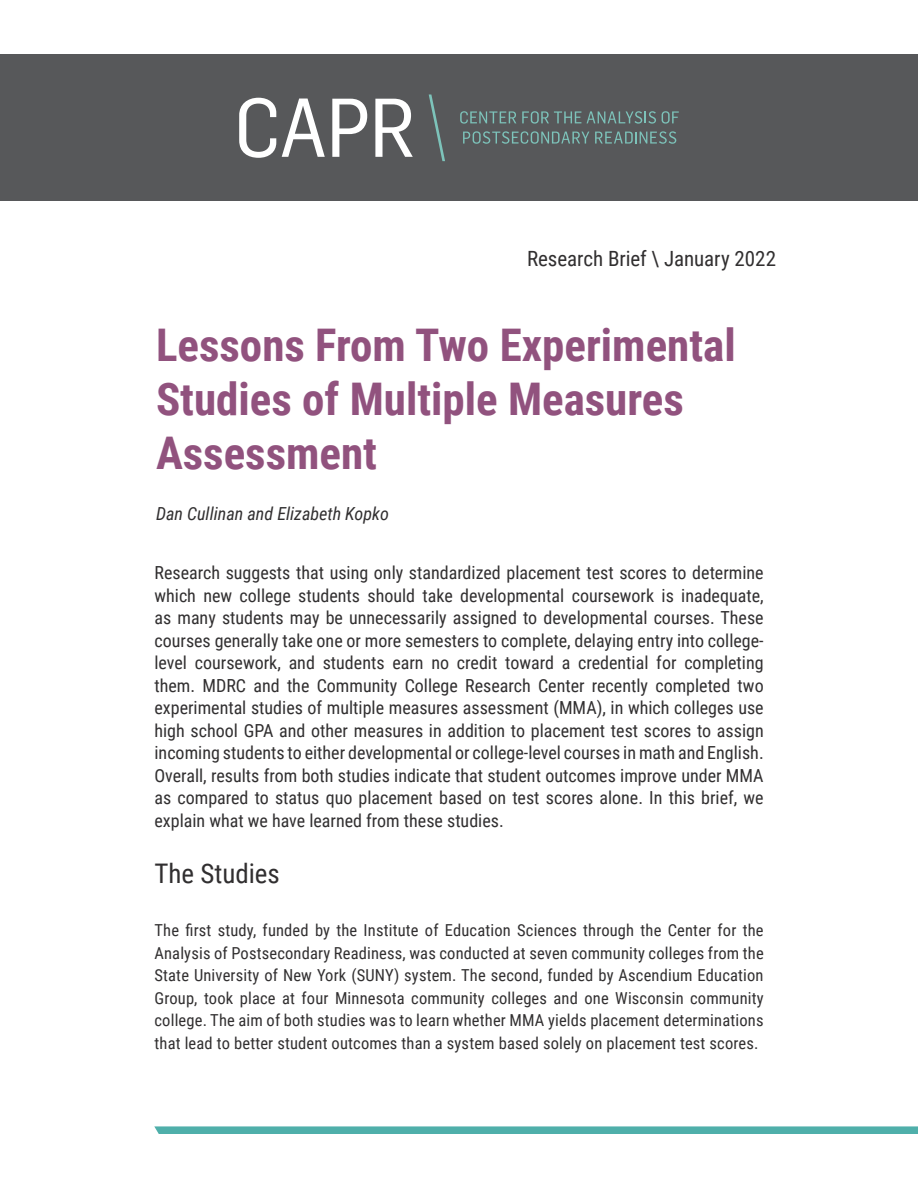
<style>
.page{position:relative;width:918px;height:1188px;background:#fff}
.page>*{position:absolute;margin:0;border:0;box-sizing:border-box;transform-origin:0 0}
.t1{font:700 45px/54px "Roboto Condensed";color:#91527e}
.t2{font:27px "Roboto Condensed";color:#312f30}
.t3{font:21px "Roboto Condensed";letter-spacing:-.005em;color:#312f30}
.t4{font:18px/22.5px "Roboto Condensed";color:#312f30;text-align:justify}
.t5{font:italic 18px "Roboto Condensed";color:#312f30}
.t6{font:16.5px/22.5px "Roboto Condensed";letter-spacing:.01em;color:#312f30;text-align:justify}
</style>
<div class="page">
<div style="left:0;top:55px;width:918px;height:146px;background:#57585a"></div>
<svg style="left:154px;top:1126px;width:764px;height:8px;background:#59b3ae"></svg>
<svg style="left:239px;top:98px;width:37px;height:60px"></svg>
<svg style="left:282px;top:99px;width:43px;height:58px"></svg>
<svg style="left:332px;top:99px;width:35px;height:58px"></svg>
<svg style="left:375px;top:99px;width:38px;height:58px"></svg>
<svg style="left:460px;top:111px;width:56px;height:13px"></svg>
<svg style="left:522px;top:111px;width:59px;height:13px"></svg>
<svg style="left:587px;top:111px;width:69px;height:13px"></svg>
<svg style="left:662px;top:111px;width:17px;height:13px"></svg>
<svg style="left:463px;top:131px;width:126px;height:13px"></svg>
<svg style="left:595px;top:131px;width:81px;height:13px"></svg>
<svg style="left:429px;top:94px;width:16px;height:67px"></svg>
<p class="t3" style="left:527px;top:244px;width:251px">Research Brief \ January 2022</p>
<h1 class="t1" style="left:156px;top:316px;width:581px">Lessons From Two Experimental<br>Studies of Multiple Measures<br>Assessment</h1>
<p class="t5" style="left:156px;top:501px;width:235px">Dan Cullinan and Elizabeth Kopko</p>
<p class="t4" style="left:154px;top:561px;width:611px">Research suggests that using only standardized placement test scores to determine which new college students should take developmental coursework is inadequate, as many students may be unnecessarily assigned to developmental courses. These courses generally take one or more semesters to complete, delaying entry into college&shy;level coursework, and students earn no credit toward a credential for completing them. MDRC and the Community College Research Center recently completed two experimental studies of multiple measures assessment (MMA), in which colleges use high school GPA and other measures in addition to placement test scores to assign incoming students to either developmental or college-level courses in math and English.<br>Overall, results from both studies indicate that student outcomes improve under MMA as compared to status quo placement based on test scores alone. In this brief, we explain what we have learned from these studies.</p>
<h2 class="t2" style="left:154px;top:854px;width:127px">The Studies</h2>
<p class="t6" style="left:154px;top:918px;width:611px">The first study, funded by the Institute of Education Sciences through the Center for the Analysis of Postsecondary Readiness, was conducted at seven community colleges from the State University of New York (SUNY) system. The second, funded by Ascendium Education Group, took place at four Minnesota community colleges and one Wisconsin community college. The aim of both studies was to learn whether MMA yields placement determinations that lead to better student outcomes than a system based solely on placement test scores.</p>
</div>
